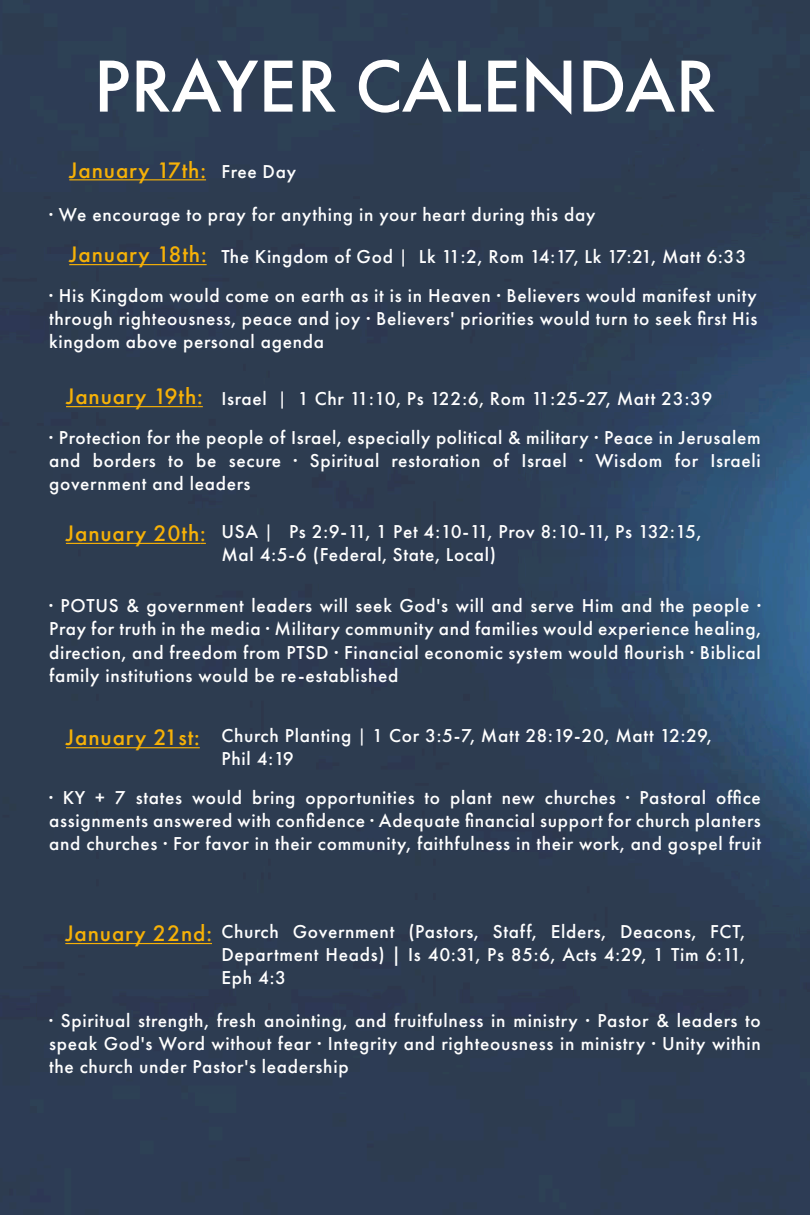
<style>
.page{position:relative;width:810px;height:1215px;background:#2d3c55}
.page>*{position:absolute;margin:0;border:0;box-sizing:border-box;transform-origin:0 0}
.t1{font:500 76.5px "Futura PT";color:#fff}
.t2{font:500 23.4px "Futura PT";letter-spacing:.035em;color:#f6b107}
.t3{font:500 19.35px/23.2px "Futura PT";letter-spacing:.035em;color:#fff;text-align:justify}
.s1{font-family:"Calibri";font-weight:400}
.s2{color:#f2ae08}
</style>
<div class="page">
<img style="left:8px;top:252px;width:802px;height:134px">
<div style="left:8px;top:171px;width:634px;height:88px;background:#2d3c50"></div>
<img style="left:8px;top:394px;width:802px;height:134px">
<img style="left:8px;top:562px;width:802px;height:158px">
<div style="left:8px;top:976px;width:802px;height:135px;background:#2d3c51"></div>
<div style="left:24px;top:121px;width:239px;height:85px;background:#2d3c55"></div>
<hr style="left:69px;top:179px;width:137px;height:1px;background:#f6b107">
<div style="left:24px;top:206px;width:240px;height:98px;background:#2d3c50"></div>
<hr style="left:69px;top:264px;width:138px;height:1px;background:#f6b107">
<div style="left:21px;top:348px;width:239px;height:98px;background:#2d3c50"></div>
<hr style="left:66px;top:406px;width:131px;height:1px;background:#f6b107">
<div style="left:21px;top:485px;width:159px;height:98px;background:#2d3c50"></div>
<hr style="left:66px;top:543px;width:134px;height:1px;background:#f6b107">
<div style="left:21px;top:888px;width:159px;height:95px;background:#2d3c50"></div>
<hr style="left:65px;top:943px;width:147px;height:1px;background:#f6b107">
<div style="left:21px;top:690px;width:159px;height:64px;background:#2d3c50"></div>
<hr style="left:66px;top:747px;width:134px;height:1px;background:#f6b107">
<div style="left:180px;top:128px;width:162px;height:83px;background:#2d3c55"></div>
<div style="left:180px;top:211px;width:611px;height:91px;background:#2d3c50"></div>
<img style="left:180px;top:353px;width:577px;height:91px">
<img style="left:180px;top:485px;width:578px;height:114px">
<div style="left:180px;top:888px;width:621px;height:135px;background:#2d3c50"></div>
<img style="left:180px;top:690px;width:588px;height:64px">
<img style="left:8px;top:754px;width:802px;height:134px">
<h1 class="t1" style="left:94px;top:40px;width:624px">PRAYER CALENDAR</h1>
<p class="t2" style="left:69px;top:156px;width:138px">January 17th:</p>
<p class="t3" style="left:221px;top:160px;width:76px">Free Day</p>
<p class="t3" style="left:49px;top:203px;width:548px">· We encourage to pray for anything in your heart during this day</p>
<p class="t2" style="left:69px;top:240px;width:139px">January 18th:</p>
<p class="t3" style="left:221px;top:245px;width:526px">The Kingdom of God <span class="s1">|</span> Lk 11:2, Rom 14:17, Lk 17:21, Matt 6:33</p>
<p class="t3" style="left:49px;top:284px;width:710px">· His Kingdom would come on earth as it is in Heaven · Believers would manifest unity through righteousness, peace and joy · Believers' priorities would turn to seek first His kingdom above personal agenda</p>
<p class="t2" style="left:66px;top:382px;width:138px">January 19th<span class="s2">:</span></p>
<p class="t3" style="left:221px;top:387px;width:493px">Israel <span class="s1">|</span> 1 Chr 11:10, Ps 122:6, Rom 11:25-27, Matt 23:39</p>
<p class="t3" style="left:49px;top:426px;width:713px">· Protection for the people of Israel, especially political &amp; military · Peace in Jerusalem and borders to be secure · Spiritual restoration of Israel · Wisdom for Israeli government and leaders</p>
<p class="t2" style="left:66px;top:519px;width:142px">January 20th<span class="s2">:</span></p>
<p class="t3" style="left:221px;top:520px;width:481px">USA <span class="s1">|</span> Ps 2:9-11, 1 Pet 4:10-11, Prov 8:10-11, Ps 132:15,<br>Mal 4:5-6 (Federal, State, Local)</p>
<p class="t3" style="left:49px;top:594px;width:713px">· POTUS &amp; government leaders will seek God's will and serve Him and the people · Pray for truth in the media · Military community and families would experience healing, direction, and freedom from PTSD · Financial economic system would flourish · Biblical family institutions would be re-established</p>
<p class="t3" style="left:221px;top:724px;width:492px">Church Planting <span class="s1">|</span> 1 Cor 3:5-7, Matt 28:19-20, Matt 12:29,<br>Phil 4:19</p>
<p class="t3" style="left:49px;top:786px;width:714px">· KY + 7 states would bring opportunities to plant new churches · Pastoral office assignments answered with confidence · Adequate financial support for church planters and churches · For favor in their community, faithfulness in their work, and gospel fruit</p>
<p class="t2" style="left:66px;top:724px;width:135px">January 21st:</p>
<p class="t2" style="left:65px;top:919px;width:148px">January 22nd:</p>
<p class="t3" style="left:221px;top:920px;width:525px">Church Government (Pastors, Staff, Elders, Deacons, FCT, Department Heads) | Is 40:31, Ps 85:6, Acts 4:29, 1 Tim 6:11, Eph 4:3</p>
<p class="t3" style="left:49px;top:1008px;width:713px">· Spiritual strength, fresh anointing, and fruitfulness in ministry · Pastor &amp; leaders to speak God's Word without fear · Integrity and righteousness in ministry · Unity within the church under Pastor's leadership</p>
</div>
